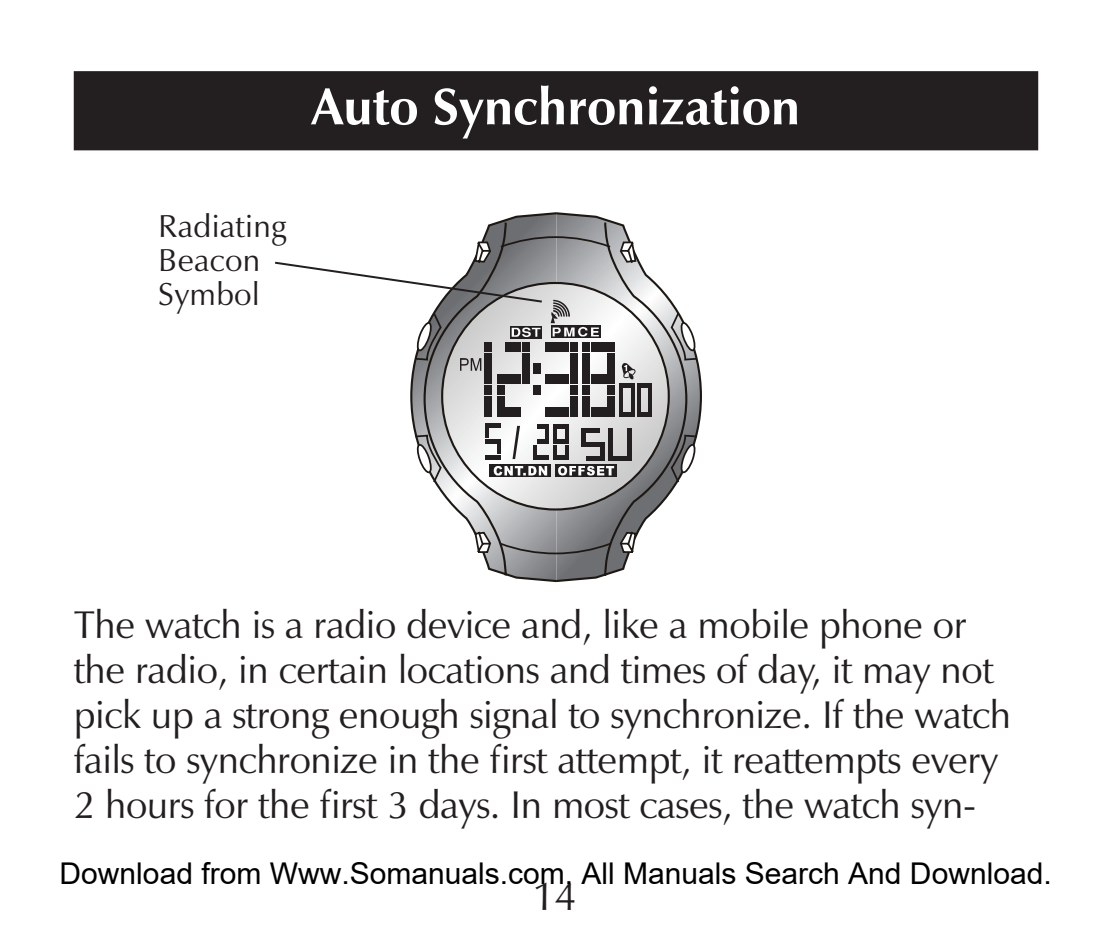
<style>
.page{position:relative;width:1112px;height:930px;background:#fff}
.page>*{position:absolute;margin:0;border:0;box-sizing:border-box;transform-origin:0 0}
.t1{font:700 52px "Zapf Humanist 601 BT";color:#fff}
.t2{font:40px "Zapf Humanist 601 BT";color:#231f20}
.t3{font:39.2px/45.2px "Zapf Humanist 601 BT";letter-spacing:-.01em;color:#231f20}
.t4{font:32px/34px "Zapf Humanist 601 BT";letter-spacing:.01em;color:#231f20}
.t5{font:30px "Arial";color:#000}
</style>
<div class="page">
<svg style="left:483px;top:212px;width:218px;height:370px"></svg>
<div style="left:74px;top:71px;width:963px;height:79px;background:#231f20"></div>
<svg style="left:275px;top:235px;width:423px;height:320px"></svg>
<h1 class="t1" style="left:311px;top:74px;width:490px">Auto Synchronization</h1>
<p class="t4" style="left:158px;top:209px;width:129px">Radiating<br>Beacon<br>Symbol</p>
<p class="t3" style="left:74px;top:601px;width:938px">The watch is a radio device and, like a mobile phone or the radio, in certain locations and times of day, it may not pick up a strong enough signal to synchronize. If the watch fails to synchronize in the first attempt, it reattempts every 2 hours for the first 3 days. In most cases, the watch syn-</p>
<p class="t5" style="left:60px;top:856px;width:993px">Download from Www.Somanuals.com. All Manuals Search And Download.</p>
<p class="t2" style="left:532px;top:871px;width:45px">14</p>
</div>
